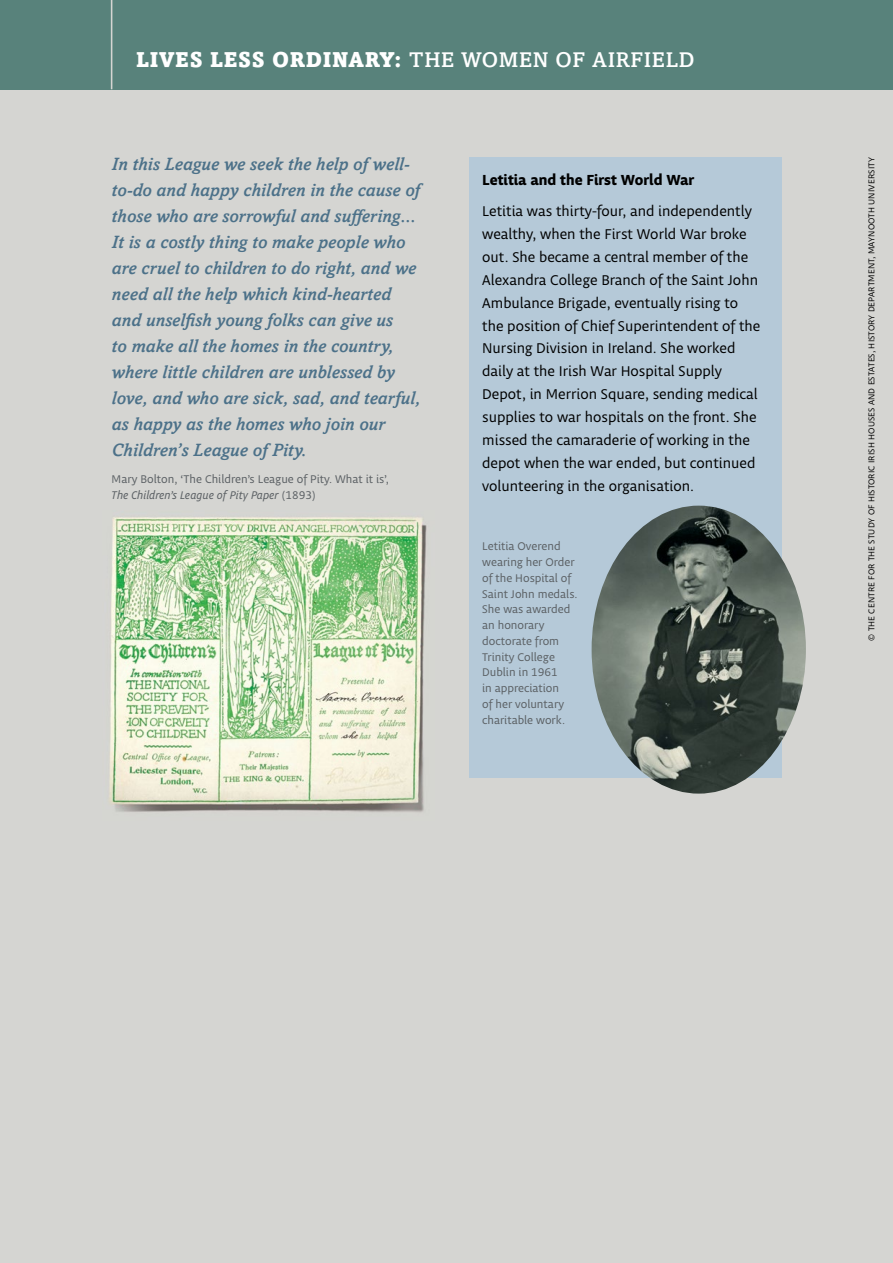
<style>
.page{position:relative;width:893px;height:1263px;background:#d5d5d2}
.page>*{position:absolute;margin:0;border:0;box-sizing:border-box;transform-origin:0 0}
.t1{font:900 21.3px "Amasis MT Std";letter-spacing:.03em;color:#fff}
.t2{font:italic 500 18.15px/26px "Amasis MT Std";color:#4c7189}
.t3{font:15px/22.8px "Obliqua ITC Std";color:#000}
.t4{font:700 15px "Obliqua ITC Std";color:#000}
.t5{font:11.85px/15.8px "Obliqua ITC Std";color:#5b6064}
.t6{font:9px "Obliqua ITC Std";letter-spacing:.015em;color:#000}
.s1{font-weight:500}
.s2{font-style:italic}
</style>
<div class="page">
<div style="left:0;top:0;width:893px;height:89px;background:#58827b"></div>
<hr style="left:111px;top:0;width:1px;height:89px;background:#d5d5d2">
<div style="left:469px;top:157px;width:312px;height:620px;background:#b5c9d8"></div>
<img style="left:109px;top:517px;width:318px;height:295px">
<img style="left:592px;top:506px;width:214px;height:288px">
<h1 class="t1" style="left:136px;top:46px;width:560px">LIVES LESS ORDINARY: <span class="s1">THE WOMEN OF AIRFIELD</span></h1>
<p class="t2" style="left:112px;top:151px;width:310px">In this League we seek the help of well&shy;to-do and happy children in the cause of those who are sorrowful and suffering...<br>It is a costly thing to make people who are cruel to children to do right, and we need all the help which kind-hearted and unselfish young folks can give us<br>to make all the homes in the country, where little children are unblessed by love, and who are sick, sad, and tearful, as happy as the homes who join our Children’s League of Pity.</p>
<p class="t5" style="left:112px;top:472px;width:279px">Mary Bolton, ‘The Children’s League of Pity. What it is’,<br><span class="s2">The Children’s League of Pity Paper</span> (1893)</p>
<p class="t4" style="left:482px;top:171px;width:214px">Letitia and the First World War</p>
<p class="t3" style="left:482px;top:200px;width:280px">Letitia was thirty-four, and independently wealthy, when the First World War broke out. She became a central member of the Alexandra College Branch of the Saint John Ambulance Brigade, eventually rising to the position of Chief Superintendent of the Nursing Division in Ireland. She worked daily at the Irish War Hospital Supply Depot, in Merrion Square, sending medical supplies to war hospitals on the front. She missed the camaraderie of working in the depot when the war ended, but continued volunteering in the organisation.</p>
<p class="t5" style="left:482px;top:539px;width:97px">Letitia Overend wearing her Order of the Hospital of<br>Saint John medals.<br>She was awarded an honorary doctorate from<br>Trinity College<br>Dublin in 1961<br>in appreciation<br>of her voluntary charitable work.</p>
<p class="t6" style="left:867px;top:641px;width:485px;rotate:-90deg">© THE CENTRE FOR THE STUDY OF HISTORIC IRISH HOUSES AND ESTATES, HISTORY DEPARTMENT, MAYNOOTH UNIVERSITY</p>
</div>
